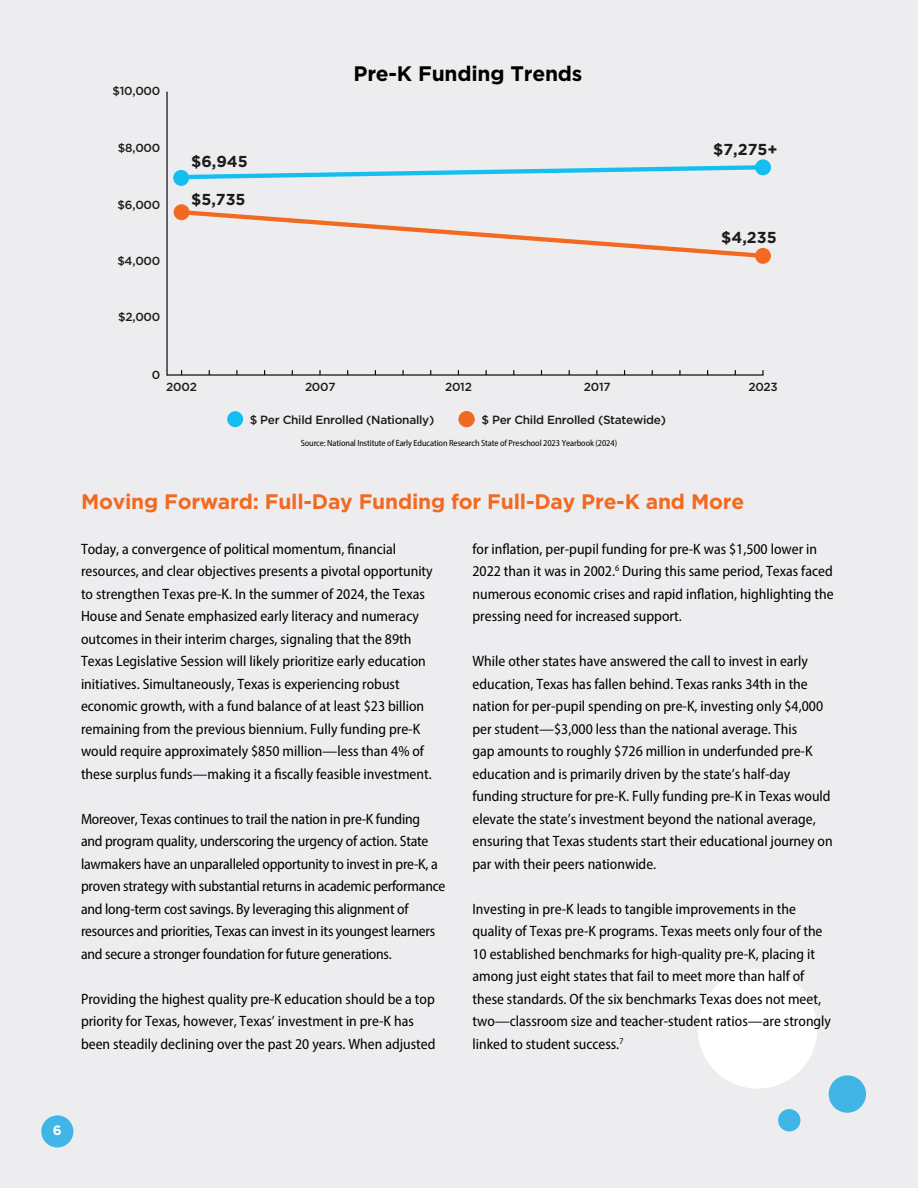
<style>
.page{position:relative;width:918px;height:1188px;background:#ededf0}
.page>*{position:absolute;margin:0;border:0;box-sizing:border-box;transform-origin:0 0}
.t1{font:700 21px "Gotham";letter-spacing:-.01em;color:#f26921}
.t2{font:700 21px "Gotham";letter-spacing:-.01em;color:#000}
.t3{font:700 15.9px "Gotham";color:#1e1b1d}
.t4{font:semi-condensed 15px/22.5px "Myriad Pro";color:#000}
.t5{font:700 13.5px "Gotham";color:#fff}
.t6{font:500 11.85px "Gotham";letter-spacing:-.025em;color:#1e1a1c}
.t7{font:500 11.7px "Gotham";letter-spacing:-.02em;color:#1e1a1c}
.t8{font:semi-condensed 9px "Myriad Pro";letter-spacing:-.01em;color:#000}
</style>
<div class="page">
<div style="left:698px;top:969px;width:119px;height:120px;background:#fff;border-radius:50%"></div>
<div style="left:829px;top:1075px;width:37px;height:38px;background:#40b5e6;border-radius:50%"></div>
<div style="left:778px;top:1109px;width:22px;height:22px;background:#40b5e6;border-radius:50%"></div>
<div style="left:227px;top:411px;width:16px;height:16px;background:#15bef0;border-radius:50%"></div>
<div style="left:459px;top:411px;width:16px;height:16px;background:#f26921;border-radius:50%"></div>
<hr style="left:167px;top:374px;width:597px;height:2px;background:#000">
<hr style="left:166px;top:92px;width:2px;height:284px;background:#000">
<svg style="left:177px;top:210px;width:590px;height:50px"></svg>
<svg style="left:177px;top:165px;width:591px;height:15px"></svg>
<div style="left:173px;top:170px;width:16px;height:16px;background:#15bef0;border-radius:50%"></div>
<div style="left:755px;top:159px;width:16px;height:16px;background:#15bef0;border-radius:50%"></div>
<div style="left:755px;top:248px;width:16px;height:16px;background:#f26921;border-radius:50%"></div>
<div style="left:174px;top:204px;width:16px;height:16px;background:#f26921;border-radius:50%"></div>
<div style="left:41px;top:1115px;width:32px;height:32px;background:#40b5e6;border-radius:50%"></div>
<p class="t7" style="left:112px;top:83px;width:49px">$10,000</p>
<p class="t7" style="left:118px;top:141px;width:44px">$8,000</p>
<p class="t7" style="left:118px;top:197px;width:44px">$6,000</p>
<p class="t7" style="left:117px;top:254px;width:45px">$4,000</p>
<p class="t7" style="left:118px;top:310px;width:44px">$2,000</p>
<p class="t7" style="left:152px;top:368px;width:10px">0</p>
<p class="t3" style="left:191px;top:151px;width:58px">$6,945</p>
<p class="t3" style="left:191px;top:189px;width:56px">$5,735</p>
<p class="t7" style="left:166px;top:379px;width:32px">2002</p>
<h1 class="t2" style="left:354px;top:60px;width:230px">Pre-K Funding Trends</h1>
<p class="t3" style="left:713px;top:139px;width:66px">$7,275+</p>
<p class="t3" style="left:721px;top:227px;width:57px">$4,235</p>
<p class="t7" style="left:305px;top:379px;width:32px">2007</p>
<p class="t7" style="left:445px;top:379px;width:28px">2012</p>
<p class="t7" style="left:584px;top:379px;width:28px">2017</p>
<p class="t7" style="left:748px;top:379px;width:31px">2023</p>
<p class="t6" style="left:250px;top:412px;width:186px">$ Per Child Enrolled (Nationally)</p>
<p class="t6" style="left:481px;top:412px;width:186px">$ Per Child Enrolled (Statewide)</p>
<p class="t8" style="left:301px;top:438px;width:318px">Source: National Institute of Early Education Research State of Preschool 2023 Yearbook (2024)</p>
<h1 class="t1" style="left:81px;top:487px;width:665px">Moving Forward: Full-Day Funding for Full-Day Pre-K and More</h1>
<p class="t4" style="left:81px;top:537px;width:353px">Today, a convergence of political momentum, financial resources, and clear objectives presents a pivotal opportunity to strengthen Texas pre-K. In the summer of 2024, the Texas House and Senate emphasized early literacy and numeracy outcomes in their interim charges, signaling that the 89th Texas Legislative Session will likely prioritize early education initiatives. Simultaneously, Texas is experiencing robust economic growth, with a fund balance of at least $23 billion remaining from the previous biennium. Fully funding pre-K would require approximately $850 million—less than 4% of these surplus funds—making it a fiscally feasible investment.</p>
<p class="t4" style="left:81px;top:807px;width:366px">Moreover, Texas continues to trail the nation in pre-K funding and program quality, underscoring the urgency of action. State lawmakers have an unparalleled opportunity to invest in pre-K, a proven strategy with substantial returns in academic performance and long-term cost savings. By leveraging this alignment of resources and priorities, Texas can invest in its youngest learners and secure a stronger foundation for future generations.</p>
<p class="t4" style="left:81px;top:987px;width:356px">Providing the highest quality pre-K education should be a top priority for Texas, however, Texas’ investment in pre-K has been steadily declining over the past 20 years. When adjusted</p>
<p class="t4" style="left:472px;top:537px;width:363px">for inflation, per-pupil funding for pre-K was $1,500 lower in 2022 than it was in 2002.<sup>6</sup> During this same period, Texas faced numerous economic crises and rapid inflation, highlighting the pressing need for increased support.</p>
<p class="t4" style="left:472px;top:650px;width:362px">While other states have answered the call to invest in early education, Texas has fallen behind. Texas ranks 34th in the nation for per-pupil spending on pre-K, investing only $4,000 per student—$3,000 less than the national average. This<br>gap amounts to roughly $726 million in underfunded pre-K education and is primarily driven by the state’s half-day funding structure for pre-K. Fully funding pre-K in Texas would elevate the state’s investment beyond the national average, ensuring that Texas students start their educational journey on par with their peers nationwide.</p>
<p class="t4" style="left:472px;top:897px;width:360px">Investing in pre-K leads to tangible improvements in the quality of Texas pre-K programs. Texas meets only four of the 10 established benchmarks for high-quality pre-K, placing it among just eight states that fail to meet more than half of these standards. Of the six benchmarks Texas does not meet, two—classroom size and teacher-student ratios—are strongly linked to student success.<sup>7</sup></p>
<p class="t5" style="left:53px;top:1122px;width:10px">6</p>
</div>
